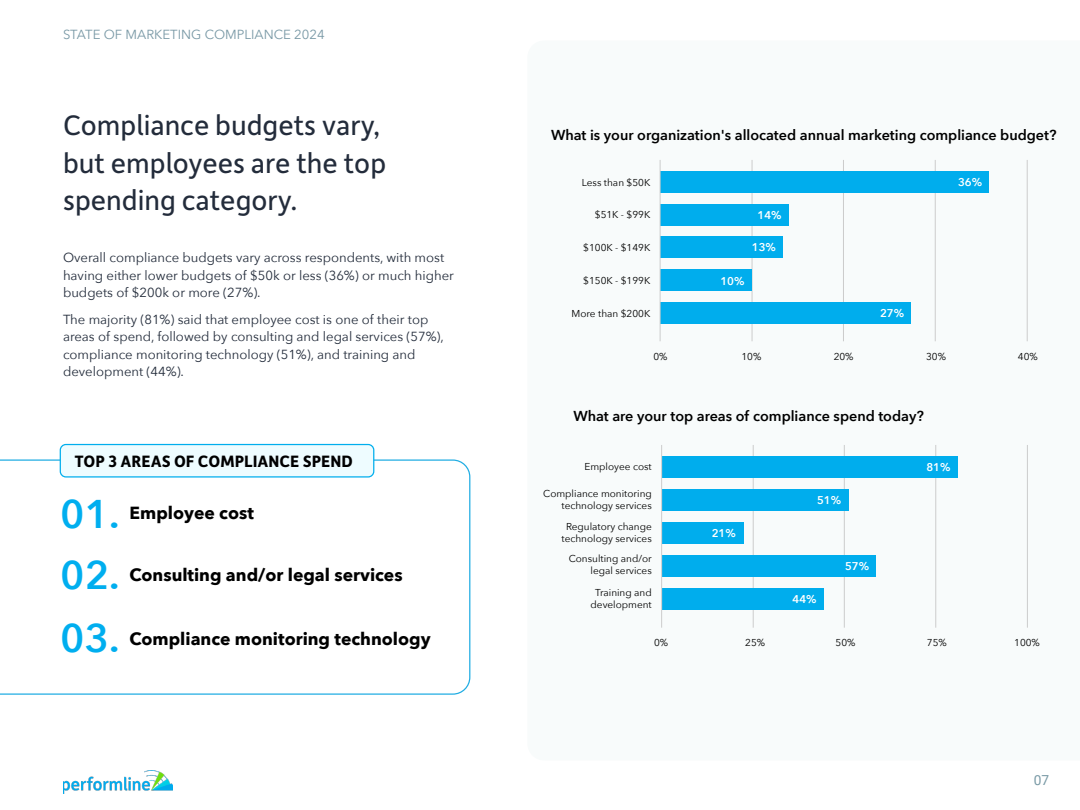
<style>
.page{position:relative;width:1080px;height:810px;background:#fff}
.page>*{position:absolute;margin:0;border:0;box-sizing:border-box;transform-origin:0 0}
.t1{font:600 40px/62px "Avenir Next";color:#00aeef;text-align:justify}
.t2{font:30px/37.5px "Depot New";color:#232c3b}
.t3{font:700 17.5px "Avenir Next";color:#000}
.t4{font:700 17.5px "Depot New";color:#000}
.t5{font:600 14.38px "Avenir Next";color:#000}
.t6{font:13.75px "Roboto";color:#7899a5}
.t7{font:13.12px/17.5px "Avenir Next";color:#232c3b}
.t8{font:13.12px "Avenir Next";color:#7898a5}
.t9{font:600 11.25px "Avenir Next";color:#fff}
.t10{font:10px/12px "Avenir Next";color:#000;text-align:center}
</style>
<div class="page">
<img style="left:63px;top:770px;width:110px;height:23px">
<svg style="left:659px;top:159px;width:369px;height:469px"></svg>
<svg style="left:0;top:459px;width:470px;height:236px"></svg>
<hr style="left:752px;top:160px;width:1px;height:181px;background:#ccc">
<hr style="left:843px;top:160px;width:1px;height:181px;background:#ccc">
<hr style="left:935px;top:160px;width:1px;height:181px;background:#ccc">
<hr style="left:1027px;top:160px;width:1px;height:181px;background:#ccc">
<div style="left:661px;top:172px;width:328px;height:21px;background:#00aded"></div>
<div style="left:661px;top:204px;width:128px;height:21px;background:#00aded"></div>
<div style="left:661px;top:237px;width:122px;height:21px;background:#00aded"></div>
<div style="left:661px;top:269px;width:91px;height:22px;background:#00aded"></div>
<div style="left:661px;top:302px;width:250px;height:21px;background:#00aded"></div>
<hr style="left:660px;top:160px;width:1px;height:181px;background:#ccc">
<hr style="left:753px;top:445px;width:1px;height:183px;background:#ccc">
<hr style="left:844px;top:445px;width:1px;height:183px;background:#ccc">
<hr style="left:935px;top:445px;width:1px;height:183px;background:#ccc">
<hr style="left:1027px;top:445px;width:1px;height:183px;background:#ccc">
<div style="left:662px;top:457px;width:296px;height:21px;background:#00aded"></div>
<div style="left:662px;top:489px;width:187px;height:22px;background:#00aded"></div>
<div style="left:662px;top:522px;width:82px;height:22px;background:#00aded"></div>
<div style="left:662px;top:555px;width:214px;height:21px;background:#00aded"></div>
<div style="left:662px;top:588px;width:162px;height:21px;background:#00aded"></div>
<hr style="left:661px;top:445px;width:1px;height:183px;background:#ccc">
<div style="left:60px;top:445px;width:314px;height:32px;background:#eefcff;border-radius:6px"></div>
<div style="left:60px;top:444px;width:314px;height:34px;border:1px solid #00aeed;border-radius:6px"></div>
<p class="t8" style="left:63px;top:24px;width:263px">STATE OF MARKETING COMPLIANCE 2024</p>
<h2 class="t2" style="left:63px;top:105px;width:325px">Compliance budgets vary, but employees are the top spending category.</h2>
<p class="t7" style="left:63px;top:248px;width:392px">Overall compliance budgets vary across respondents, with most having either lower budgets of $50k or less (36%) or much higher budgets of $200k or more (27%).</p>
<p class="t7" style="left:63px;top:310px;width:382px">The majority (81%) said that employee cost is one of their top areas of spend, followed by consulting and legal services (57%), compliance monitoring technology (51%), and training and development (44%).</p>
<h3 class="t4" style="left:75px;top:450px;width:279px">TOP 3 AREAS OF COMPLIANCE SPEND</h3>
<h1 class="t1" style="left:60px;top:482px;width:61px">01.<br>02.<br>03.</h1>
<h3 class="t3" style="left:130px;top:498px;width:126px">Employee cost</h3>
<h3 class="t3" style="left:130px;top:559px;width:275px">Consulting and/or legal services</h3>
<h3 class="t3" style="left:130px;top:623px;width:303px">Compliance monitoring technology</h3>
<p class="t5" style="left:551px;top:122px;width:507px">What is your organization's allocated annual marketing compliance budget?</p>
<p class="t10" style="left:582px;top:176px;width:70px">Less than $50K</p>
<p class="t9" style="left:958px;top:173px;width:26px">36%</p>
<p class="t10" style="left:595px;top:208px;width:57px">$51K - $99K</p>
<p class="t10" style="left:583px;top:241px;width:69px">$100K - $149K</p>
<p class="t9" style="left:758px;top:205px;width:26px">14%</p>
<p class="t9" style="left:752px;top:237px;width:26px">13%</p>
<p class="t10" style="left:583px;top:275px;width:69px">$150K - $199K</p>
<p class="t10" style="left:572px;top:307px;width:80px">More than $200K</p>
<p class="t9" style="left:720px;top:271px;width:26px">10%</p>
<p class="t9" style="left:880px;top:303px;width:26px">27%</p>
<p class="t10" style="left:653px;top:350px;width:16px">0%</p>
<p class="t10" style="left:741px;top:350px;width:21px">10%</p>
<p class="t10" style="left:834px;top:350px;width:21px">20%</p>
<p class="t10" style="left:926px;top:350px;width:21px">30%</p>
<p class="t10" style="left:1018px;top:350px;width:21px">40%</p>
<p class="t5" style="left:573px;top:404px;width:352px">What are your top areas of compliance spend today?</p>
<p class="t10" style="left:585px;top:460px;width:69px">Employee cost</p>
<p class="t10" style="left:543px;top:488px;width:110px;text-align:right">Compliance monitoring technology services</p>
<p class="t10" style="left:562px;top:520px;width:92px">Regulatory change technology services</p>
<p class="t10" style="left:569px;top:552px;width:84px;text-align:right">Consulting and/or legal services</p>
<p class="t10" style="left:591px;top:586px;width:63px">Training and development</p>
<p class="t9" style="left:712px;top:523px;width:26px">21%</p>
<p class="t9" style="left:817px;top:491px;width:26px">51%</p>
<p class="t9" style="left:793px;top:589px;width:26px">44%</p>
<p class="t9" style="left:845px;top:556px;width:26px">57%</p>
<p class="t9" style="left:926px;top:458px;width:26px">81%</p>
<p class="t10" style="left:654px;top:636px;width:16px">0%</p>
<p class="t10" style="left:745px;top:636px;width:21px">25%</p>
<p class="t10" style="left:836px;top:636px;width:21px">50%</p>
<p class="t10" style="left:927px;top:636px;width:21px">75%</p>
<p class="t10" style="left:1014px;top:636px;width:27px">100%</p>
<p class="t6" style="left:1034px;top:770px;width:17px">07</p>
</div>
